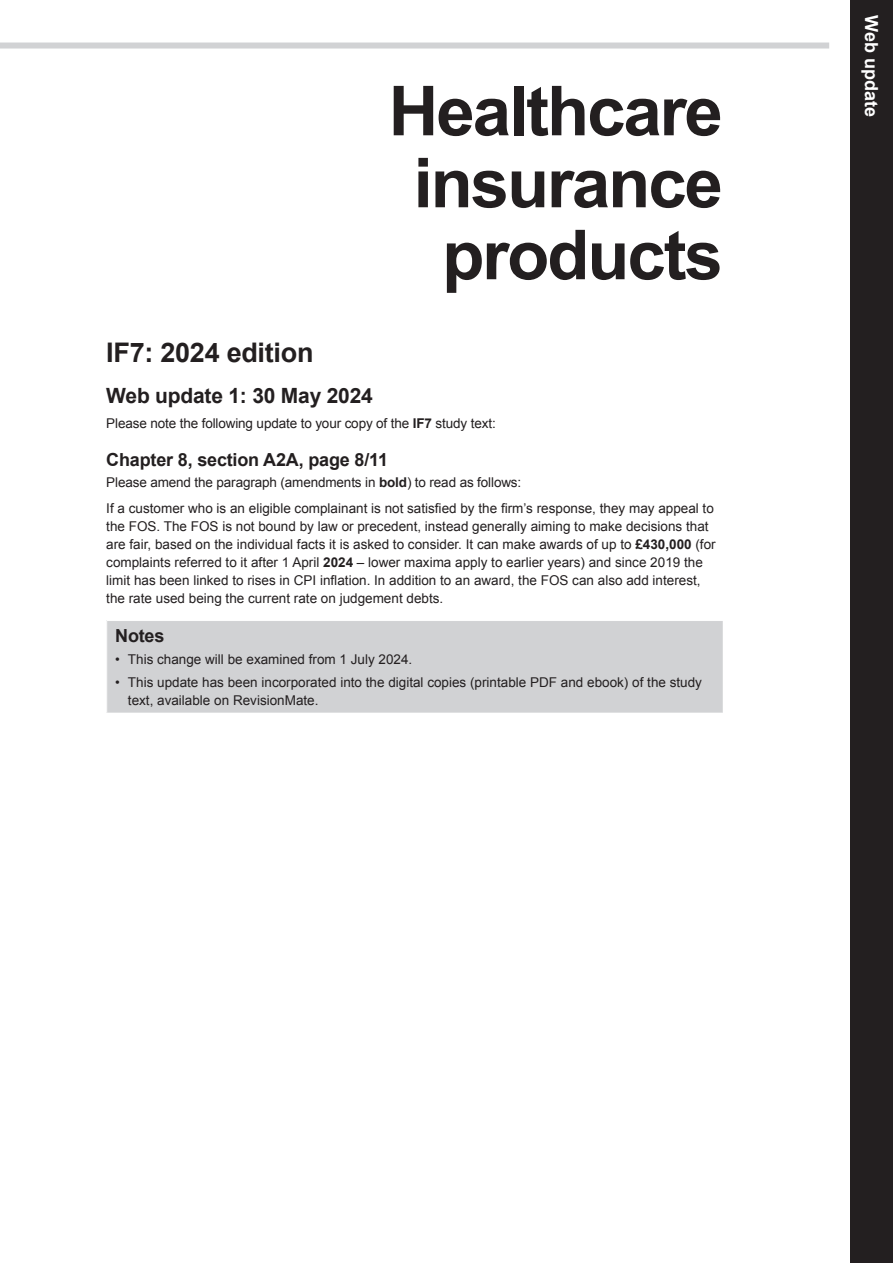
<style>
.page{position:relative;width:893px;height:1263px;background:#fff}
.page>*{position:absolute;margin:0;border:0;box-sizing:border-box;transform-origin:0 0}
.t1{font:700 69px/72px "Arial";letter-spacing:-.03em;color:#231f20;text-align:right}
.t2{font:700 27px "Arial";letter-spacing:-.01em;color:#231f20}
.t3{font:700 21px "Arial";letter-spacing:-.01em;color:#231f20}
.t4{font:700 18px "Arial";letter-spacing:-.01em;color:#231f20}
.t5{font:700 18px "Arial";color:#fff}
.t6{font:13.5px/18px "Arial";color:#231f20}
.s1{font-weight:700}
</style>
<div class="page">
<div style="left:0;top:43px;width:829px;height:6px;background:#d1d2d4"></div>
<div style="left:850px;top:0;width:43px;height:1263px;background:#231f20"></div>
<div style="left:107px;top:620px;width:616px;height:93px;background:#d1d2d4"></div>
<hr style="left:106px;top:620px;width:618px;height:1px;background:#fff">
<h1 class="t1" style="left:389px;top:77px;width:336px">Healthcare insurance products</h1>
<h2 class="t2" style="left:106px;top:335px;width:209px">IF7: 2024 edition</h2>
<h3 class="t3" style="left:106px;top:382px;width:268px">Web update 1: 30 May 2024</h3>
<p class="t6" style="left:106px;top:414px;width:391px">Please note the following update to your copy of the <span class="s1">IF7</span> study text:</p>
<h3 class="t4" style="left:106px;top:448px;width:283px">Chapter 8, section A2A, page 8/11</h3>
<p class="t6" style="left:106px;top:469px;width:609px;line-height:26.5px">Please amend the paragraph (amendments in <span class="s1">bold</span>) to read as follows:<br>If a customer who is an eligible complainant is not satisfied by the firm’s response, they may appeal to</p>
<p class="t6" style="left:106px;top:517px;width:611px">the FOS. The FOS is not bound by law or precedent, instead generally aiming to make decisions that are fair, based on the individual facts it is asked to consider. It can make awards of up to <span class="s1">£430,000</span> (for complaints referred to it after 1 April <span class="s1">2024</span> – lower maxima apply to earlier years) and since 2019 the limit has been linked to rises in CPI inflation. In addition to an award, the FOS can also add interest, the rate used being the current rate on judgement debts.</p>
<h3 class="t4" style="left:115px;top:624px;width:51px">Notes</h3>
<p class="t6" style="left:115px;top:651px;width:299px">• This change will be examined from 1 July 2024.</p>
<p class="t6" style="left:128px;top:673px;width:576px;text-indent:-13px">• This update has been incorporated into the digital copies (printable PDF and ebook) of the study text, available on RevisionMate.</p>
<h3 class="t5" style="left:883px;top:15px;width:103px;rotate:90deg">Web update</h3>
</div>
